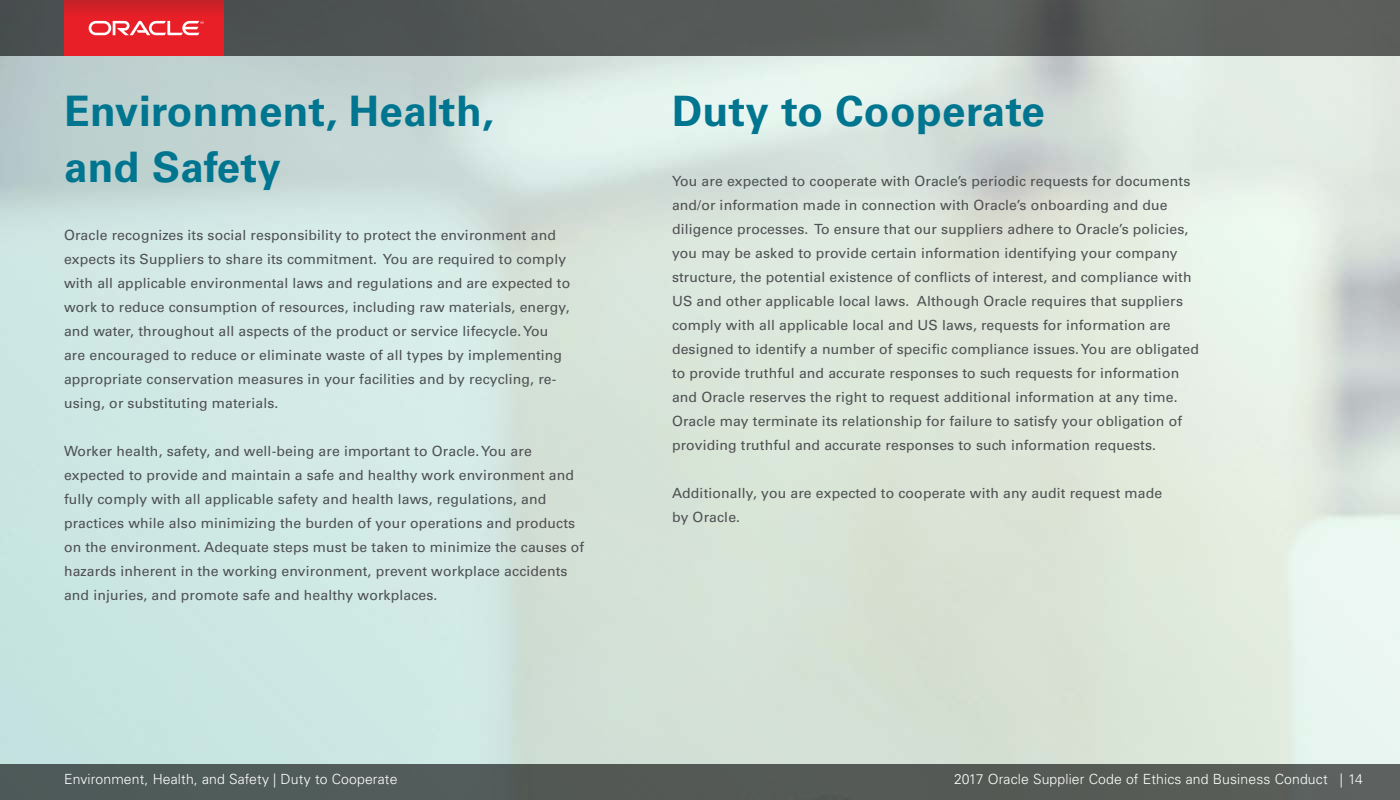
<style>
.page{position:relative;width:1400px;height:800px;background:#fff}
.page>*{position:absolute;margin:0;border:0;box-sizing:border-box;transform-origin:0 0}
.t1{font:700 42px/56px "Univers LT Std";letter-spacing:.01em;color:#00758f}
.t2{font:14px/24px "Univers LT Std";letter-spacing:.01em;color:#4e5052}
.t3{font:300 14px "Univers LT Std";letter-spacing:.01em;color:#fff}
</style>
<div class="page">
<div style="left:0;top:764px;width:1400px;height:36px;background:#545a57"></div>
<div style="left:0;top:0;width:1400px;height:56px;background:#555a58"></div>
<svg style="left:64px;top:0;width:160px;height:56px;background:#e02027"></svg>
<svg style="left:89px;top:21px;width:115px;height:14px;background:#f1787d"></svg>
<h1 class="t1" style="left:64px;top:84px;width:431px">Environment, Health, and Safety</h1>
<p class="t2" style="left:64px;top:223px;width:508px">Oracle recognizes its social responsibility to protect the environment and expects its Suppliers to share its commitment. You are required to comply with all applicable environmental laws and regulations and are expected to work to reduce consumption of resources, including raw materials, energy, and water, throughout all aspects of the product or service lifecycle. You are encouraged to reduce or eliminate waste of all types by implementing appropriate conservation measures in your facilities and by recycling, re&shy;using, or substituting materials.</p>
<p class="t2" style="left:64px;top:439px;width:522px">Worker health, safety, and well-being are important to Oracle. You are expected to provide and maintain a safe and healthy work environment and fully comply with all applicable safety and health laws, regulations, and practices while also minimizing the burden of your operations and products on the environment. Adequate steps must be taken to minimize the causes of hazards inherent in the working environment, prevent workplace accidents and injuries, and promote safe and healthy workplaces.</p>
<h1 class="t1" style="left:672px;top:84px;width:374px">Duty to Cooperate</h1>
<p class="t2" style="left:672px;top:169px;width:528px">You are expected to cooperate with Oracle’s periodic requests for documents and/or information made in connection with Oracle’s onboarding and due diligence processes. To ensure that our suppliers adhere to Oracle’s policies, you may be asked to provide certain information identifying your company structure, the potential existence of conflicts of interest, and compliance with US and other applicable local laws. Although Oracle requires that suppliers comply with all applicable local and US laws, requests for information are designed to identify a number of specific compliance issues. You are obligated to provide truthful and accurate responses to such requests for information and Oracle reserves the right to request additional information at any time.<br>Oracle may terminate its relationship for failure to satisfy your obligation of providing truthful and accurate responses to such information requests.</p>
<p class="t2" style="left:672px;top:481px;width:492px">Additionally, you are expected to cooperate with any audit request made by Oracle.</p>
<p class="t3" style="left:64px;top:771px;width:335px">Environment, Health, and Safety | Duty to Cooperate</p>
<p class="t3" style="left:954px;top:771px;width:411px">2017 Oracle Supplier Code of Ethics and Business Conduct | 14</p>
</div>
